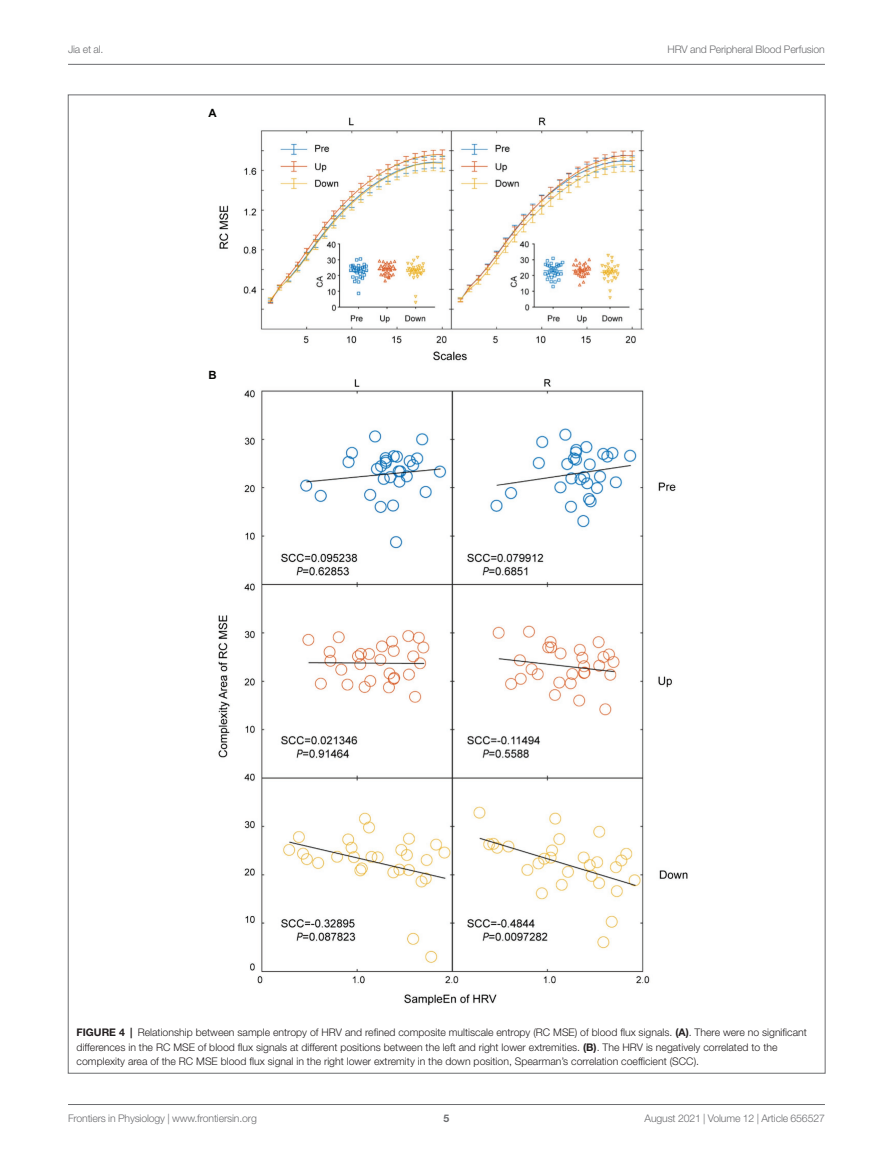
<style>
.page{position:relative;width:893px;height:1170px;background:#fff}
.page>*{position:absolute;margin:0;border:0;box-sizing:border-box;transform-origin:0 0}
.t1{font:700 11.4px "Arial";color:#040503}
.FIG_LEG{font:300 10.5px/14.2px "Helvetica Neue LT Std";color:#231f20}
.t2{font:300 10.5px "Helvetica Neue LT Std";letter-spacing:-.015em;color:#6c6d70}
.t3{font:700 10.5px "Helvetica Neue LT Std";color:#6c6d70}
.s1{font-weight:700}
</style>
<div class="page">
<hr style="left:68px;top:64px;width:757px;height:1px;background:#6c6d70">
<hr style="left:68px;top:1104px;width:757px;height:1px;background:#6c6d70">
<img style="left:218px;top:117px;width:470px;height:889px">
<p class="t2" style="left:68px;top:42px;width:37px">Jia et al.</p>
<p class="t2" style="left:667px;top:42px;width:159px">HRV and Peripheral Blood Perfusion</p>
<p class="t1" style="left:208px;top:105px;width:10px">A</p>
<p class="t1" style="left:208px;top:366px;width:10px">B</p>
<p class="FIG_LEG" style="left:77px;top:1025px;width:732px"><span class="s1">FIGURE 4 |</span> Relationship between sample entropy of HRV and refined composite multiscale entropy (RC MSE) of blood flux signals. <span class="s1">(A)</span>. There were no significant differences in the RC MSE of blood flux signals at different positions between the left and right lower extremities. <span class="s1">(B)</span>. The HRV is negatively correlated to the complexity area of the RC MSE blood flux signal in the right lower extremity in the down position, Spearman’s correlation coefficient (SCC).</p>
<p class="t2" style="left:68px;top:1111px;width:190px">Frontiers in Physiology | www.frontiersin.org</p>
<p class="t3" style="left:444px;top:1111px;width:7px">5</p>
<p class="t2" style="left:645px;top:1111px;width:182px">August 2021 | Volume 12 | Article 656527</p>
</div>
